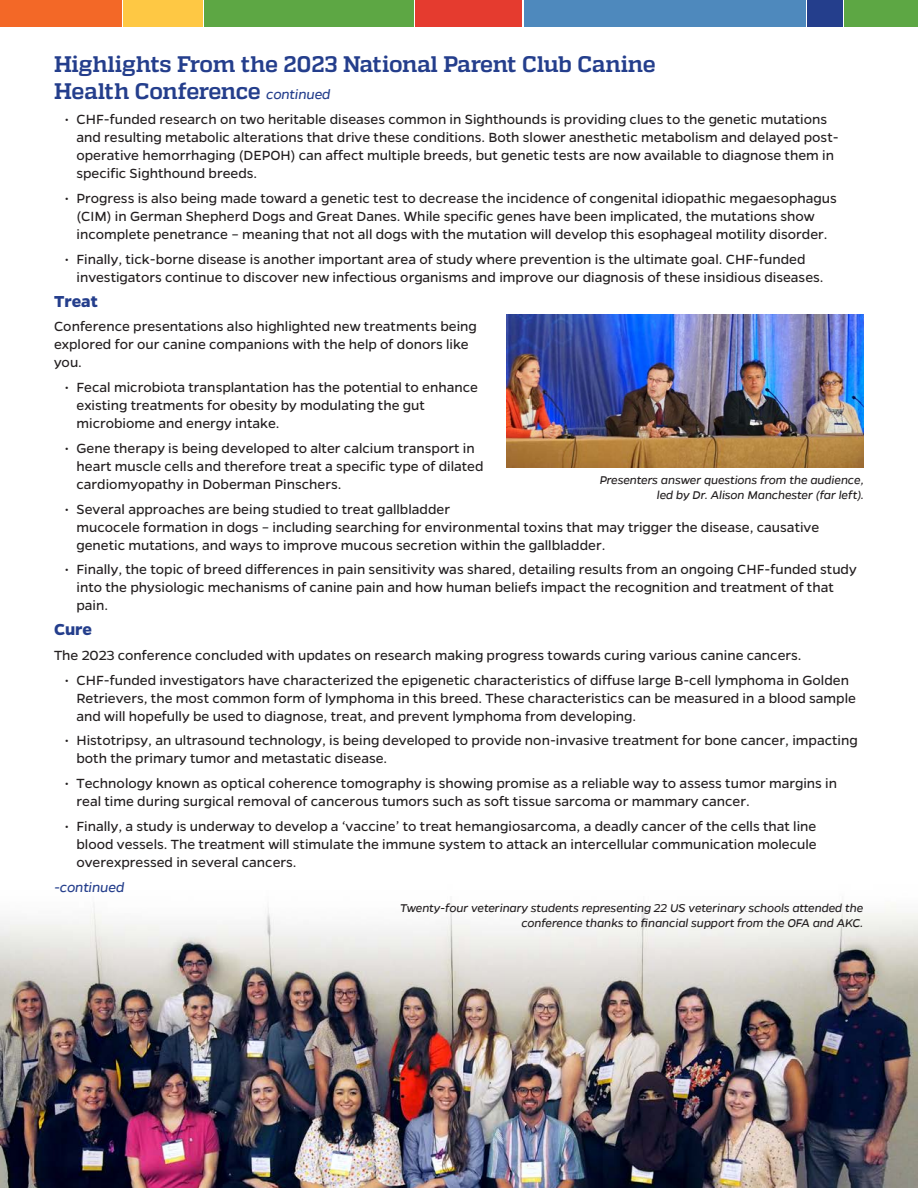
<style>
.page{position:relative;width:918px;height:1188px;background:#fff}
.page>*{position:absolute;margin:0;border:0;box-sizing:border-box;transform-origin:0 0}
.t1{font:700 22.5px/27px "Quadon";letter-spacing:-.02em;color:#243e8c}
.t2{font:700 18px "Gentona";color:#243e8c}
.t3{font:15px/18px "Gentona";color:#231f20}
.t4{font:italic 15px "Gentona";letter-spacing:-.01em;color:#243e8c}
.t5{font:italic 12.75px/15.3px "Gentona";letter-spacing:-.01em;color:#231f20;text-align:right}
.s1{font-family:"Gentona";font-weight:400;font-style:italic;font-size:15px}
</style>
<div class="page">
<div style="left:0;top:0;width:122px;height:27px;background:#f36827"></div>
<div style="left:123px;top:0;width:79px;height:27px;background:#fec844"></div>
<div style="left:204px;top:0;width:210px;height:27px;background:#5da744"></div>
<div style="left:415px;top:0;width:107px;height:27px;background:#e53b2f"></div>
<div style="left:524px;top:0;width:281px;height:27px;background:#4e89bd"></div>
<div style="left:807px;top:0;width:36px;height:27px;background:#243e8c"></div>
<div style="left:845px;top:0;width:73px;height:27px;background:#5da744"></div>
<img style="left:0;top:905px;width:918px;height:283px">
<img style="left:507px;top:314px;width:357px;height:154px">
<h1 class="t1" style="left:54px;top:51px;width:603px">Highlights From the 2023 National Parent Club Canine<br>Health Conference <span class="s1">continued</span></h1>
<p class="t3" style="left:76px;top:111px;width:764px;text-indent:-12px">• CHF-funded research on two heritable diseases common in Sighthounds is providing clues to the genetic mutations and resulting metabolic alterations that drive these conditions. Both slower anesthetic metabolism and delayed post&shy;operative hemorrhaging (DEPOH) can affect multiple breeds, but genetic tests are now available to diagnose them in specific Sighthound breeds.</p>
<p class="t3" style="left:76px;top:189px;width:762px;text-indent:-12px">• Progress is also being made toward a genetic test to decrease the incidence of congenital idiopathic megaesophagus (CIM) in German Shepherd Dogs and Great Danes. While specific genes have been implicated, the mutations show incomplete penetrance – meaning that not all dogs with the mutation will develop this esophageal motility disorder.</p>
<p class="t3" style="left:76px;top:250px;width:749px;text-indent:-12px">• Finally, tick-borne disease is another important area of study where prevention is the ultimate goal. CHF-funded investigators continue to discover new infectious organisms and improve our diagnosis of these insidious diseases.</p>
<p class="t2" style="left:54px;top:291px;width:45px">Treat</p>
<p class="t3" style="left:54px;top:318px;width:424px">Conference presentations also highlighted new treatments being explored for our canine companions with the help of donors like you.</p>
<p class="t3" style="left:76px;top:378px;width:403px;text-indent:-12px">• Fecal microbiota transplantation has the potential to enhance existing treatments for obesity by modulating the gut microbiome and energy intake.</p>
<p class="t3" style="left:76px;top:439px;width:409px;text-indent:-12px">• Gene therapy is being developed to alter calcium transport in heart muscle cells and therefore treat a specific type of dilated cardiomyopathy in Doberman Pinschers.</p>
<p class="t3" style="left:76px;top:500px;width:744px;text-indent:-12px">• Several approaches are being studied to treat gallbladder<br>mucocele formation in dogs – including searching for environmental toxins that may trigger the disease, causative genetic mutations, and ways to improve mucous secretion within the gallbladder.</p>
<p class="t3" style="left:76px;top:561px;width:782px;text-indent:-12px">• Finally, the topic of breed differences in pain sensitivity was shared, detailing results from an ongoing CHF-funded study into the physiologic mechanisms of canine pain and how human beliefs impact the recognition and treatment of that pain.</p>
<p class="t2" style="left:54px;top:619px;width:40px">Cure</p>
<p class="t3" style="left:54px;top:646px;width:749px">The 2023 conference concluded with updates on research making progress towards curing various canine cancers.</p>
<p class="t3" style="left:76px;top:671px;width:781px;text-indent:-12px">• CHF-funded investigators have characterized the epigenetic characteristics of diffuse large B-cell lymphoma in Golden<br>Retrievers, the most common form of lymphoma in this breed. These characteristics can be measured in a blood sample and will hopefully be used to diagnose, treat, and prevent lymphoma from developing.</p>
<p class="t3" style="left:76px;top:732px;width:783px;text-indent:-12px">• Histotripsy, an ultrasound technology, is being developed to provide non-invasive treatment for bone cancer, impacting both the primary tumor and metastatic disease.</p>
<p class="t3" style="left:76px;top:774px;width:762px;text-indent:-12px">• Technology known as optical coherence tomography is showing promise as a reliable way to assess tumor margins in real time during surgical removal of cancerous tumors such as soft tissue sarcoma or mammary cancer.</p>
<p class="t3" style="left:76px;top:817px;width:742px;text-align:justify;text-indent:-12px">• Finally, a study is underway to develop a ‘vaccine’ to treat hemangiosarcoma, a deadly cancer of the cells that line blood vessels. The treatment will stimulate the immune system to attack an intercellular communication molecule overexpressed in several cancers.</p>
<p class="t5" style="left:600px;top:472px;width:266px">Presenters answer questions from the audience, led by Dr. Alison Manchester (far left).</p>
<p class="t4" style="left:54px;top:879px;width:72px">-continued</p>
<p class="t5" style="left:400px;top:900px;width:465px">Twenty-four veterinary students representing 22 US veterinary schools attended the conference thanks to financial support from the OFA and AKC.</p>
</div>
